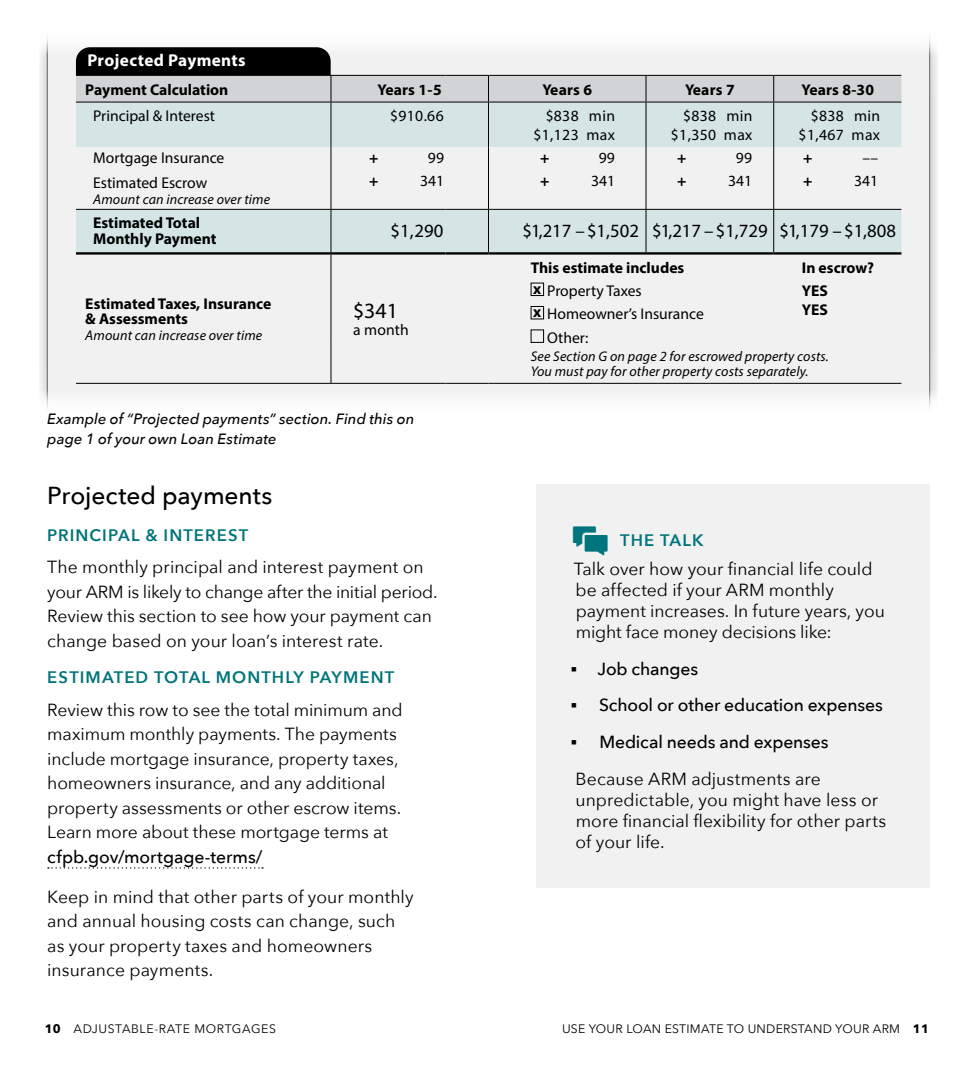
<style>
.page{position:relative;width:977px;height:1071px;background:#fff}
.page>*{position:absolute;margin:0;border:0;box-sizing:border-box;transform-origin:0 0}
.regular{font:500 24.5px "Avenir Next";letter-spacing:-.005em;color:#000}
.table__12pt__bold{font:21.88px "Myriad Pro";color:#000}
.table__13pt__semibol{font:18.72px "Myriad Pro";color:#000}
.paragraph{font:17.5px/24.5px "Avenir Next";color:#000}
.t1{font:500 17.5px "Avenir Next";letter-spacing:-.005em;color:#000}
.table__column_head{font:700 17.15px "Myriad Pro";letter-spacing:.02em;color:#fff}
.header_5{font:600 16.62px "Avenir Next";letter-spacing:.065em;color:#00757b}
.table__12pt__bold-2{font:700 15.58px/15.6px "Myriad Pro";color:#000}
.table__12pt__bold-3{font:15.58px "Myriad Pro";color:#000}
.table__13pt__semibol-2{font:15.58px "Myriad Pro";letter-spacing:.025em;color:#000}
._10pt_myriad_reg{font:15.58px "Myriad Pro";color:#000}
._10pt_myriad_reg-2{font:700 15.58px "Myriad Pro";color:#000}
.table__10pt__myriad{font:15.58px "Myriad Pro";color:#000}
.table__10pt__myriad-2{font:700 15.58px "Myriad Pro";color:#000}
.Small_Type{font:italic 500 14.88px/19.2px "Avenir Next";color:#000}
._10pt_myriad_reg-3{font:italic 14px/15.6px "Myriad Pro";letter-spacing:.01em;color:#000}
.table__12pt__bold-4{font:italic 14px "Myriad Pro";letter-spacing:.01em;color:#000}
.t2{font:12.25px "Avenir Next";letter-spacing:.02em;color:#000}
.t3{font:12.25px "Avenir Next";letter-spacing:.05em;color:#000}
.s1{font-weight:500}
.s2{font-weight:700}
</style>
<div class="page">
<div style="left:47px;top:30px;width:883px;height:383px;background:#f1f1f2"></div>
<div style="left:76px;top:103px;width:825px;height:44px;background:#d5e4e5"></div>
<svg style="left:76px;top:147px;width:825px;height:236px"></svg>
<hr style="left:330px;top:102px;width:1px;height:45px;background:#000">
<hr style="left:330px;top:147px;width:1px;height:62px;background:#000">
<hr style="left:330px;top:210px;width:1px;height:42px;background:#000">
<hr style="left:330px;top:255px;width:1px;height:88px;background:#000">
<hr style="left:330px;top:343px;width:1px;height:40px;background:#000">
<hr style="left:488px;top:102px;width:1px;height:45px;background:#000">
<hr style="left:645px;top:102px;width:1px;height:45px;background:#000">
<hr style="left:488px;top:147px;width:1px;height:62px;background:#000">
<hr style="left:645px;top:147px;width:1px;height:62px;background:#000">
<hr style="left:488px;top:210px;width:1px;height:42px;background:#000">
<hr style="left:645px;top:210px;width:1px;height:42px;background:#000">
<hr style="left:331px;top:102px;width:114px;height:1px;background:#000">
<hr style="left:445px;top:102px;width:43px;height:1px;background:#000">
<hr style="left:488px;top:102px;width:158px;height:1px;background:#000">
<hr style="left:646px;top:102px;width:127px;height:1px;background:#000">
<hr style="left:773px;top:102px;width:128px;height:1px;background:#000">
<hr style="left:331px;top:209px;width:114px;height:1px;background:#000">
<hr style="left:445px;top:209px;width:43px;height:1px;background:#000">
<hr style="left:488px;top:209px;width:158px;height:1px;background:#000">
<hr style="left:646px;top:209px;width:127px;height:1px;background:#000">
<hr style="left:773px;top:209px;width:128px;height:1px;background:#000">
<hr style="left:76px;top:102px;width:255px;height:1px;background:#000">
<hr style="left:76px;top:209px;width:255px;height:1px;background:#000">
<hr style="left:76px;top:383px;width:255px;height:1px;background:#000">
<hr style="left:488px;top:383px;width:158px;height:1px;background:#000">
<hr style="left:646px;top:383px;width:127px;height:1px;background:#000">
<hr style="left:773px;top:383px;width:128px;height:1px;background:#000">
<hr style="left:76px;top:252px;width:255px;height:3px;background:#000">
<hr style="left:331px;top:252px;width:114px;height:3px;background:#000">
<hr style="left:445px;top:252px;width:43px;height:3px;background:#000">
<hr style="left:488px;top:252px;width:158px;height:3px;background:#000">
<hr style="left:646px;top:252px;width:127px;height:3px;background:#000">
<hr style="left:773px;top:252px;width:128px;height:3px;background:#000">
<svg style="left:76px;top:47px;width:825px;height:55px"></svg>
<hr style="left:773px;top:102px;width:1px;height:45px;background:#000">
<hr style="left:773px;top:147px;width:1px;height:62px;background:#000">
<hr style="left:773px;top:210px;width:1px;height:42px;background:#000">
<hr style="left:331px;top:383px;width:114px;height:1px;background:#000">
<hr style="left:445px;top:383px;width:43px;height:1px;background:#000">
<div style="left:530px;top:283px;width:14px;height:13px;border:1px solid #000"></div>
<div style="left:530px;top:306px;width:14px;height:13px;border:1px solid #000"></div>
<div style="left:530px;top:330px;width:14px;height:13px;border:1px solid #000"></div>
<svg style="left:48px;top:867px;width:215px;height:2px"></svg>
<div style="left:536px;top:484px;width:393px;height:403px;background:#f1f1f2"></div>
<p class="table__column_head" style="left:87px;top:49px;width:160px">Projected Payments</p>
<p class="table__12pt__bold-2" style="left:85px;top:81px;width:145px">Payment Calculation</p>
<p class="table__12pt__bold-2" style="left:377px;top:81px;width:66px">Years 1-5</p>
<p class="table__12pt__bold-2" style="left:542px;top:81px;width:51px">Years 6</p>
<p class="table__12pt__bold-2" style="left:685px;top:81px;width:51px">Years 7</p>
<p class="table__12pt__bold-2" style="left:801px;top:81px;width:74px">Years 8-30</p>
<p class="table__12pt__bold-3" style="left:93px;top:106px;width:123px">Principal &amp; Interest</p>
<p class="table__13pt__semibol-2" style="left:390px;top:106px;width:55px">$910.66</p>
<p class="table__13pt__semibol-2" style="left:545px;top:106px;width:71px">$838 min</p>
<p class="table__13pt__semibol-2" style="left:533px;top:125px;width:83px">$1,123 max</p>
<p class="table__13pt__semibol-2" style="left:683px;top:106px;width:71px">$838 min</p>
<p class="table__13pt__semibol-2" style="left:671px;top:125px;width:83px">$1,350 max</p>
<p class="table__13pt__semibol-2" style="left:810px;top:106px;width:71px">$838 min</p>
<p class="table__13pt__semibol-2" style="left:798px;top:125px;width:83px">$1,467 max</p>
<p class="table__12pt__bold-3" style="left:93px;top:149px;width:133px">Mortgage Insurance</p>
<p class="table__12pt__bold-3" style="left:93px;top:174px;width:115px">Estimated Escrow</p>
<p class="table__12pt__bold-4" style="left:93px;top:191px;width:178px">Amount can increase over time</p>
<p class="table__10pt__myriad-2" style="left:369px;top:148px;width:11px">+</p>
<p class="table__10pt__myriad" style="left:428px;top:149px;width:18px">99</p>
<p class="table__10pt__myriad-2" style="left:369px;top:171px;width:11px">+</p>
<p class="table__10pt__myriad" style="left:420px;top:172px;width:26px">341</p>
<p class="table__10pt__myriad-2" style="left:540px;top:148px;width:11px">+</p>
<p class="table__10pt__myriad" style="left:598px;top:149px;width:18px">99</p>
<p class="table__10pt__myriad-2" style="left:540px;top:171px;width:11px">+</p>
<p class="table__10pt__myriad" style="left:591px;top:172px;width:26px">341</p>
<p class="table__10pt__myriad-2" style="left:677px;top:148px;width:11px">+</p>
<p class="table__10pt__myriad" style="left:736px;top:149px;width:18px">99</p>
<p class="table__10pt__myriad-2" style="left:677px;top:171px;width:11px">+</p>
<p class="table__10pt__myriad" style="left:728px;top:172px;width:26px">341</p>
<p class="table__10pt__myriad-2" style="left:803px;top:148px;width:11px">+</p>
<p class="table__10pt__myriad" style="left:862px;top:149px;width:17px">––</p>
<p class="table__10pt__myriad-2" style="left:803px;top:171px;width:11px">+</p>
<p class="table__10pt__myriad" style="left:854px;top:172px;width:26px">341</p>
<p class="table__12pt__bold-2" style="left:93px;top:215px;width:125px">Estimated Total<br>Monthly Payment</p>
<p class="table__13pt__semibol" style="left:390px;top:220px;width:54px">$1,290</p>
<p class="table__13pt__semibol" style="left:522px;top:220px;width:118px">$1,217 – $1,502</p>
<p class="table__13pt__semibol" style="left:652px;top:220px;width:117px">$1,217 – $1,729</p>
<p class="table__13pt__semibol" style="left:779px;top:220px;width:118px">$1,179 – $1,808</p>
<p class="table__12pt__bold-2" style="left:85px;top:295px;width:187px">Estimated Taxes, Insurance &amp; Assessments</p>
<p class="table__12pt__bold-4" style="left:85px;top:327px;width:178px">Amount can increase over time</p>
<p class="table__12pt__bold" style="left:353px;top:297px;width:46px">$341</p>
<p class="table__12pt__bold-3" style="left:353px;top:320px;width:57px">a month</p>
<p class="Small_Type" style="left:47px;top:409px;width:368px">Example of “Projected payments” section. Find this on page 1 of your own Loan Estimate</p>
<p class="regular" style="left:47px;top:481px;width:227px">Projected payments</p>
<p class="header_5" style="left:47px;top:521px;width:202px">PRINCIPAL &amp; INTEREST</p>
<p class="paragraph" style="left:47px;top:555px;width:392px">The monthly principal and interest payment on your ARM is likely to change after the initial period.<br>Review this section to see how your payment can change based on your loan’s interest rate.</p>
<p class="header_5" style="left:47px;top:663px;width:348px">ESTIMATED TOTAL MONTHLY PAYMENT</p>
<p class="paragraph" style="left:47px;top:697px;width:357px">Review this row to see the total minimum and maximum monthly payments. The payments include mortgage insurance, property taxes, homeowners insurance, and any additional property assessments or other escrow items.<br>Learn more about these mortgage terms at <span class="s1">cfpb.gov/mortgage-terms/</span></p>
<p class="paragraph" style="left:47px;top:885px;width:368px">Keep in mind that other parts of your monthly and annual housing costs can change, such as your property taxes and homeowners insurance payments.</p>
<p class="t3" style="left:45px;top:1021px;width:233px"><span class="s2">10</span> ADJUSTABLE-RATE MORTGAGES</p>
<p class="_10pt_myriad_reg-2" style="left:530px;top:257px;width:155px">This estimate includes</p>
<p class="_10pt_myriad_reg-2" style="left:533px;top:278px;width:10px">x</p>
<p class="_10pt_myriad_reg" style="left:547px;top:281px;width:96px">Property Taxes</p>
<p class="_10pt_myriad_reg-2" style="left:533px;top:302px;width:10px">x</p>
<p class="_10pt_myriad_reg" style="left:547px;top:305px;width:158px">Homeowner’s Insurance</p>
<p class="_10pt_myriad_reg" style="left:547px;top:328px;width:43px">Other:</p>
<p class="_10pt_myriad_reg-2" style="left:801px;top:257px;width:74px">In escrow?</p>
<p class="_10pt_myriad_reg-2" style="left:801px;top:281px;width:28px">YES</p>
<p class="_10pt_myriad_reg-2" style="left:801px;top:299px;width:28px">YES</p>
<p class="_10pt_myriad_reg-3" style="left:530px;top:348px;width:300px">See Section G on page 2 for escrowed property costs.<br>You must pay for other property costs separately.</p>
<p class="header_5" style="left:620px;top:526px;width:85px">THE TALK</p>
<p class="paragraph" style="left:573px;top:558px;width:313px;line-height:21px">Talk over how your financial life could be affected if your ARM monthly payment increases. In future years, you might face money decisions like:</p>
<p class="t1" style="left:571px;top:658px;width:128px">• Job changes</p>
<p class="t1" style="left:571px;top:695px;width:312px">• School or other education expenses</p>
<p class="t1" style="left:571px;top:732px;width:258px">• Medical needs and expenses</p>
<p class="paragraph" style="left:575px;top:768px;width:312px;line-height:21px">Because ARM adjustments are unpredictable, you might have less or more financial flexibility for other parts of your life.</p>
<p class="t2" style="left:562px;top:1021px;width:368px">USE YOUR LOAN ESTIMATE TO UNDERSTAND YOUR ARM <span class="s2">11</span></p>
</div>
